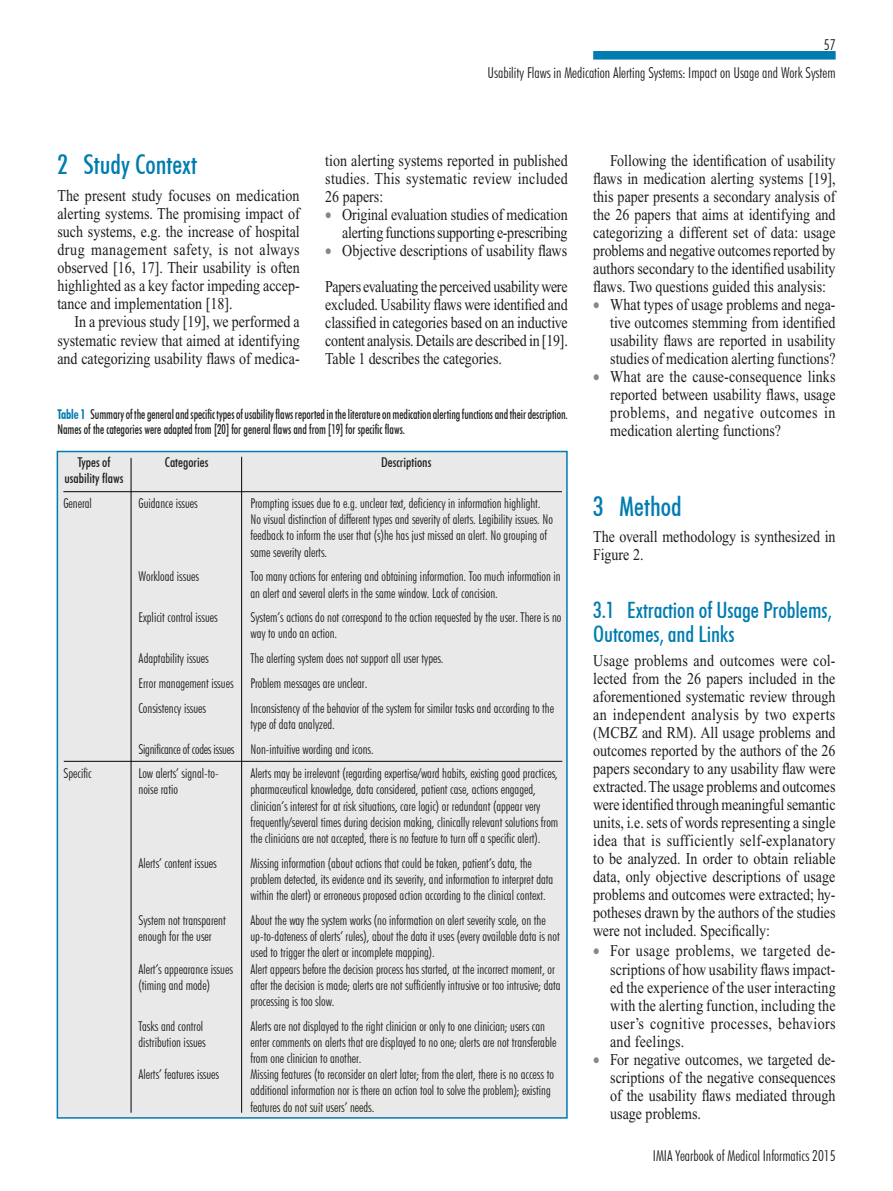
<style>
.page{position:relative;width:893px;height:1191px;background:#fff}
.page>*{position:absolute;margin:0;border:0;box-sizing:border-box;transform-origin:0 0}
.t1{font:500 condensed 27px "Futura BT";color:#007cb0}
.t2{font:500 condensed 22.5px/24px "Futura BT";letter-spacing:-.005em;color:#007cb0}
.t3{font:16.5px/18px "Times";color:#1d1d1b;text-align:justify;scale:.85 1}
.t4{font:16.5px/18px "Times";letter-spacing:-.02em;color:#1d1d1b;text-align:right;scale:.85 1}
.t5{font:300 condensed 15px/28px "Futura BT";color:#1d1d1b;text-align:right}
.t6{font:300 condensed 13.5px/16.2px "Futura BT";color:#1d1d1b}
.t7{font:500 condensed 13.5px/15px "Futura BT";letter-spacing:-.005em;color:#1d1d1b;scale:.85 1}
.t8{font:300 condensed 13.5px/24.8px "Futura BT";letter-spacing:-.02em;color:#1d1d1b}
.t9{font:500 condensed 13.5px/16.2px "Futura BT";letter-spacing:-.005em;color:#1d1d1b;text-align:center}
.s1{color:#878787}
.s2{font-weight:700;color:#007cb0}
</style>
<div class="page">
<div style="left:593px;top:51px;width:243px;height:9px;background:#007cb0"></div>
<div style="left:57px;top:451px;width:511px;height:667px;background:#e9e9e9;border:2px solid #007cb0"></div>
<hr style="left:64px;top:761px;width:498px;height:1px;background:#020305">
<hr style="left:63px;top:491px;width:499px;height:1px;background:#020305">
<hr style="left:131px;top:458px;width:1px;height:654px;background:#020305">
<hr style="left:241px;top:457px;width:1px;height:655px;background:#020305">
<p class="t5" style="left:487px;top:30px;width:350px">57<br>Usability Flaws in Medication Alerting Systems: Impact on Usage and Work System</p>
<h1 class="t1" style="left:57px;top:148px;width:141px">2 Study Context</h1>
<p class="t3" style="left:57px;top:187px;width:287px">The present study focuses on medication alerting systems. The promising impact of such systems, e.g. the increase of hospital drug management safety, is not always observed [16, 17]. Their usability is often highlighted as a key factor impeding accep&shy;tance and implementation [18].</p>
<p class="t3" style="left:57px;top:313px;width:287px;text-indent:17px">In a previous study [19], we performed a systematic review that aimed at identifying and categorizing usability flaws of medica-</p>
<p class="t3" style="left:325px;top:152px;width:287px">tion alerting systems reported in published studies. This systematic review included 26 papers:</p>
<p class="t4" style="left:325px;top:206px;width:287px"><span class="s1">•</span> Original evaluation studies of medication alerting functions supporting e-prescribing</p>
<p class="t4" style="left:325px;top:233px;width:287px;line-height:36px;text-align:left"><span class="s1">•</span> Objective descriptions of usability flaws<br>Papers evaluating the perceived usability were</p>
<p class="t3" style="left:325px;top:296px;width:287px">excluded. Usability flaws were identified and classified in categories based on an inductive content analysis. Details are described in [19].<br>Table 1 describes the categories.</p>
<p class="t7" style="left:57px;top:406px;width:602px"><span class="s2">Table 1</span> Summary of the general and specific types of usability flaws reported in the literature on medication alerting functions and their description.<br>Names of the categories were adapted from [20] for general flaws and from [19] for specific flaws.</p>
<p class="t9" style="left:64px;top:454px;width:60px">Types of usability flaws</p>
<p class="t6" style="left:63px;top:495px;width:30px">General</p>
<p class="t9" style="left:165px;top:454px;width:45px">Categories</p>
<p class="t6" style="left:139px;top:495px;width:61px">Guidance issues</p>
<p class="t9" style="left:381px;top:454px;width:52px">Descriptions</p>
<p class="t6" style="left:250px;top:495px;width:304px">Prompting issues due to e.g. unclear text, deficiency in information highlight.<br>No visual distinction of different types and severity of alerts. Legibility issues. No feedback to inform the user that (s)he has just missed an alert. No grouping of same severity alerts.</p>
<p class="t6" style="left:250px;top:568px;width:312px">Too many actions for entering and obtaining information. Too much information in an alert and several alerts in the same window. Lack of concision.</p>
<p class="t6" style="left:250px;top:609px;width:313px">System’s actions do not correspond to the action requested by the user. There is no way to undo an action.</p>
<p class="t6" style="left:250px;top:646px;width:305px;line-height:24.8px">The alerting system does not support all user types.<br>Problem messages are unclear.<br>Inconsistency of the behavior of the system for similar tasks and according to the</p>
<p class="t6" style="left:250px;top:711px;width:309px;line-height:24.8px">type of data analyzed.<br>Non-intuitive wording and icons.<br>Alerts may be irrelevant (regarding expertise/ward habits, existing good practices,</p>
<p class="t6" style="left:250px;top:781px;width:309px">pharmaceutical knowledge, data considered, patient case, actions engaged, clinician’s interest for at risk situations, care logic) or redundant (appear very frequently/several times during decision making, clinically relevant solutions from the clinicians are not accepted, there is no feature to turn off a specific alert).</p>
<p class="t6" style="left:250px;top:854px;width:304px">Missing information (about actions that could be taken, patient’s data, the problem detected, its evidence and its severity, and information to interpret data within the alert) or erroneous proposed action according to the clinical context.</p>
<p class="t6" style="left:250px;top:912px;width:312px">About the way the system works (no information on alert severity scale, on the up-to-dateness of alerts’ rules), about the data it uses (every available data is not used to trigger the alert or incomplete mapping).<br>Alert appears before the decision process has started, at the incorrect moment, or after the decision is made; alerts are not sufficiently intrusive or too intrusive; data processing is too slow.</p>
<p class="t6" style="left:250px;top:1017px;width:307px">Alerts are not displayed to the right clinician or only to one clinician; users can enter comments on alerts that are displayed to no one; alerts are not transferable from one clinician to another.<br>Missing features (to reconsider an alert later; from the alert, there is no access to additional information nor is there an action tool to solve the problem); existing features do not suit users’ needs.</p>
<p class="t6" style="left:139px;top:568px;width:62px">Workload issues</p>
<p class="t6" style="left:139px;top:609px;width:81px">Explicit control issues</p>
<p class="t6" style="left:139px;top:646px;width:97px;line-height:24.8px">Adaptability issues<br>Error management issues<br>Consistency issues</p>
<p class="t8" style="left:139px;top:736px;width:97px">Significance of codes issues<br>Low alerts’ signal-to-</p>
<p class="t6" style="left:139px;top:781px;width:41px">noise ratio</p>
<p class="t6" style="left:63px;top:765px;width:30px">Specific</p>
<p class="t6" style="left:139px;top:854px;width:80px">Alerts’ content issues</p>
<p class="t6" style="left:139px;top:912px;width:89px">System not transparent enough for the user</p>
<p class="t6" style="left:139px;top:960px;width:96px">Alert’s appearance issues (timing and mode)</p>
<p class="t6" style="left:139px;top:1017px;width:69px">Tasks and control distribution issues</p>
<p class="t6" style="left:139px;top:1066px;width:82px">Alerts’ features issues</p>
<p class="t3" style="left:593px;top:152px;width:287px;text-indent:17px">Following the identification of usability flaws in medication alerting systems [19], this paper presents a secondary analysis of the 26 papers that aims at identifying and categorizing a different set of data: usage problems and negative outcomes reported by authors secondary to the identified usability flaws. Two questions guided this analysis:</p>
<p class="t3" style="left:610px;top:296px;width:267px;text-indent:-17px"><span class="s1">•</span> What types of usage problems and nega&shy;tive outcomes stemming from identified usability flaws are reported in usability studies of medication alerting functions?</p>
<p class="t3" style="left:610px;top:368px;width:267px;text-indent:-17px"><span class="s1">•</span> What are the cause-consequence links reported between usability flaws, usage problems, and negative outcomes in medication alerting functions?</p>
<h1 class="t1" style="left:593px;top:490px;width:90px">3 Method</h1>
<p class="t3" style="left:593px;top:528px;width:287px">The overall methodology is synthesized in<br>Figure 2.</p>
<h2 class="t2" style="left:593px;top:598px;width:240px">3.1 Extraction of Usage Problems,<br>Outcomes, and Links</h2>
<p class="t3" style="left:593px;top:652px;width:287px">Usage problems and outcomes were col&shy;lected from the 26 papers included in the aforementioned systematic review through an independent analysis by two experts (MCBZ and RM). All usage problems and outcomes reported by the authors of the 26 papers secondary to any usability flaw were extracted. The usage problems and outcomes were identified through meaningful semantic units, i.e. sets of words representing a single idea that is sufficiently self-explanatory to be analyzed. In order to obtain reliable data, only objective descriptions of usage problems and outcomes were extracted; hy&shy;potheses drawn by the authors of the studies were not included. Specifically:</p>
<p class="t3" style="left:610px;top:942px;width:267px;text-indent:-17px"><span class="s1">•</span> For usage problems, we targeted de&shy;scriptions of how usability flaws impact&shy;ed the experience of the user interacting with the alerting function, including the user’s cognitive processes, behaviors and feelings.</p>
<p class="t3" style="left:610px;top:1050px;width:267px;text-indent:-17px"><span class="s1">•</span> For negative outcomes, we targeted de&shy;scriptions of the negative consequences of the usability flaws mediated through usage problems.</p>
<p class="t5" style="left:653px;top:1141px;width:184px">IMIA Yearbook of Medical Informatics 2015</p>
</div>
